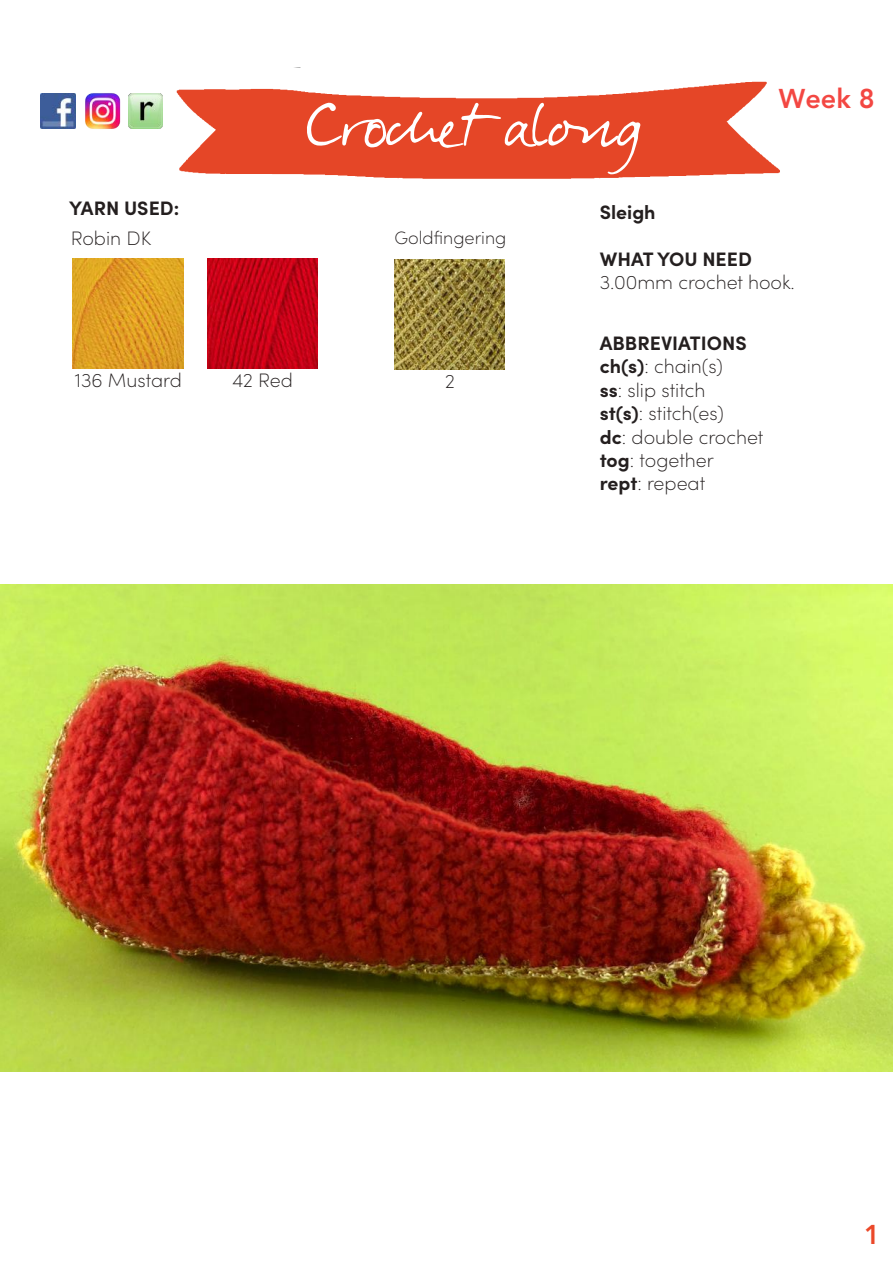
<style>
.page{position:relative;width:893px;height:1263px;background:#fff}
.page>*{position:absolute;margin:0;border:0;box-sizing:border-box;transform-origin:0 0}
.t1{font:78px "Darkwoman";color:#fff}
.t2{font:800 27px "Avenir";color:#f34742}
.t3{font:800 27px "Avenir";color:#eb4829}
.t4{font:200 19.5px/23.4px "Sofia Pro";color:#241f1f}
.t5{font:700 19.5px "Sofia Pro";color:#241f1f}
.t6{font:200 18px "Sofia Pro";color:#241f1f}
.s1{font-weight:700}
</style>
<div class="page">
<img style="left:130px;top:67px;width:650px;height:112px">
<img style="left:41px;top:93px;width:34px;height:36px">
<img style="left:128px;top:93px;width:35px;height:35px">
<img style="left:85px;top:93px;width:36px;height:36px">
<img style="left:207px;top:258px;width:111px;height:110px">
<img style="left:73px;top:258px;width:110px;height:110px">
<img style="left:395px;top:259px;width:110px;height:111px">
<img style="left:0;top:584px;width:893px;height:487px">
<h1 class="t1" style="left:307px;top:73px;width:335px">Crochet along</h1>
<h2 class="t2" style="left:779px;top:82px;width:97px">Week 8</h2>
<p class="t5" style="left:69px;top:193px;width:111px">YARN USED:</p>
<p class="t5" style="left:600px;top:197px;width:57px">Sleigh</p>
<p class="t5" style="left:600px;top:244px;width:154px">WHAT YOU NEED</p>
<p class="t4" style="left:600px;top:269px;width:197px">3.00mm crochet hook.</p>
<p class="t4" style="left:71px;top:225px;width:82px">Robin DK</p>
<p class="t6" style="left:395px;top:225px;width:113px">Goldfingering</p>
<p class="t4" style="left:75px;top:367px;width:109px">136 Mustard</p>
<p class="t4" style="left:445px;top:368px;width:11px">2</p>
<p class="t4" style="left:233px;top:367px;width:62px">42 Red</p>
<p class="t4" style="left:600px;top:330px;width:165px"><span class="s1">ABBREVIATIONS ch(s)</span>: chain(s)<br><span class="s1">ss</span>: slip stitch<br><span class="s1">st(s)</span>: stitch(es)<br><span class="s1">dc</span>: double crochet <span class="s1">tog</span>: together<br><span class="s1">rept</span>: repeat</p>
<h2 class="t3" style="left:864px;top:1219px;width:17px">1</h2>
</div>
